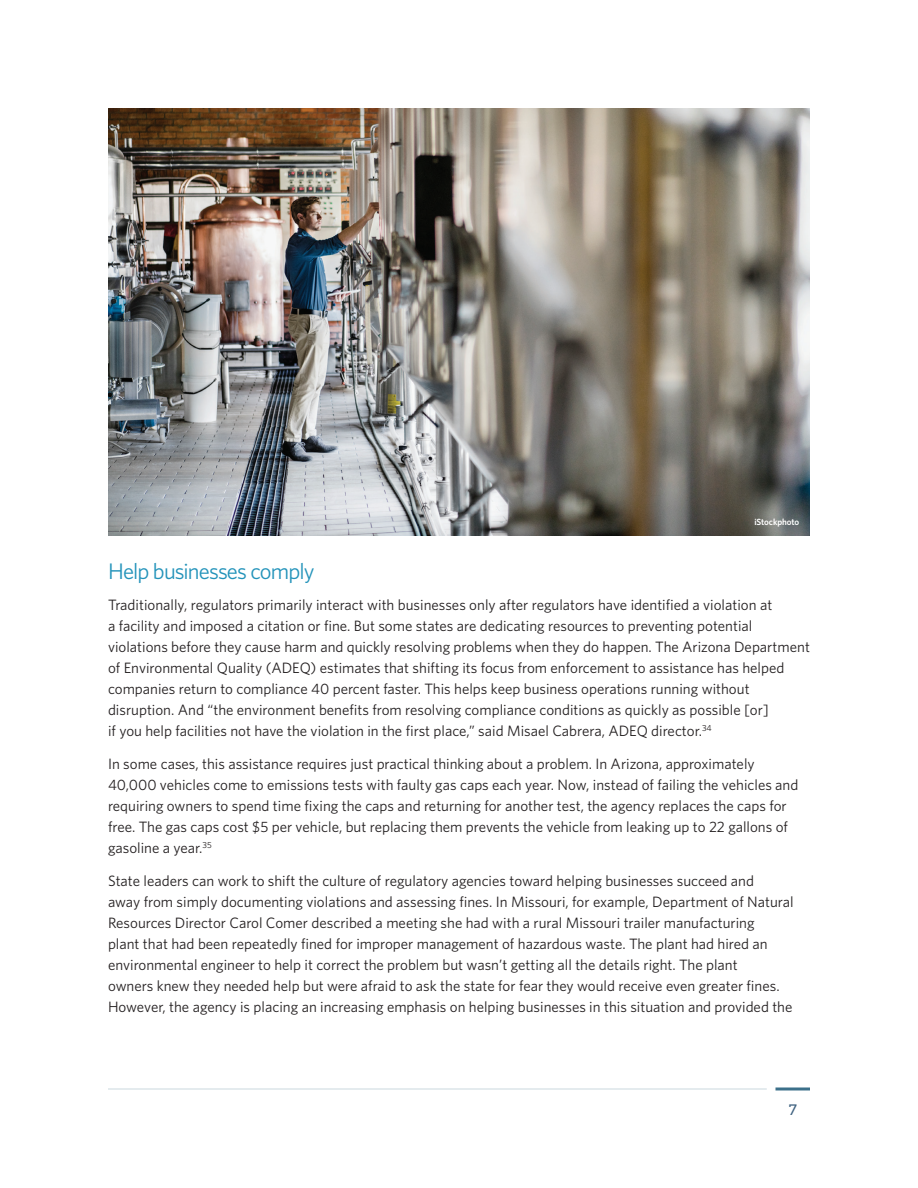
<style>
.page{position:relative;width:918px;height:1188px;background:#fff}
.page>*{position:absolute;margin:0;border:0;box-sizing:border-box;transform-origin:0 0}
.t1{font:22.5px "Whitney";letter-spacing:-.04em;color:#2393ba}
.t2{font:15px/21px "Whitney";color:#231f20}
.t3{font:15px "Museo Slab 500";color:#406280}
.t4{font:600 9px "Whitney";letter-spacing:-.01em;color:#fff}
</style>
<div class="page">
<hr style="left:108px;top:1088px;width:659px;height:2px;background:#0c4d6d">
<hr style="left:776px;top:1088px;width:34px;height:2px;background:#0c4d6d">
<img style="left:108px;top:108px;width:702px;height:427px">
<p class="t4" style="left:755px;top:516px;width:46px">iStockphoto</p>
<h1 class="t1" style="left:108px;top:556px;width:208px">Help businesses comply</h1>
<p class="t2" style="left:108px;top:594px;width:703px">Traditionally, regulators primarily interact with businesses only after regulators have identified a violation at<br>a facility and imposed a citation or fine. But some states are dedicating resources to preventing potential violations before they cause harm and quickly resolving problems when they do happen. The Arizona Department of Environmental Quality (ADEQ) estimates that shifting its focus from enforcement to assistance has helped companies return to compliance 40 percent faster. This helps keep business operations running without disruption. And “the environment benefits from resolving compliance conditions as quickly as possible [or]<br>if you help facilities not have the violation in the first place,” said Misael Cabrera, ADEQ director.<sup>34</sup></p>
<p class="t2" style="left:108px;top:753px;width:692px">In some cases, this assistance requires just practical thinking about a problem. In Arizona, approximately 40,000 vehicles come to emissions tests with faulty gas caps each year. Now, instead of failing the vehicles and requiring owners to spend time fixing the caps and returning for another test, the agency replaces the caps for free. The gas caps cost $5 per vehicle, but replacing them prevents the vehicle from leaking up to 22 gallons of gasoline a year.<sup>35</sup></p>
<p class="t2" style="left:108px;top:870px;width:687px">State leaders can work to shift the culture of regulatory agencies toward helping businesses succeed and<br>away from simply documenting violations and assessing fines. In Missouri, for example, Department of Natural Resources Director Carol Comer described a meeting she had with a rural Missouri trailer manufacturing<br>plant that had been repeatedly fined for improper management of hazardous waste. The plant had hired an environmental engineer to help it correct the problem but wasn’t getting all the details right. The plant<br>owners knew they needed help but were afraid to ask the state for fear they would receive even greater fines.<br>However, the agency is placing an increasing emphasis on helping businesses in this situation and provided the</p>
<p class="t3" style="left:789px;top:1101px;width:10px">7</p>
</div>
